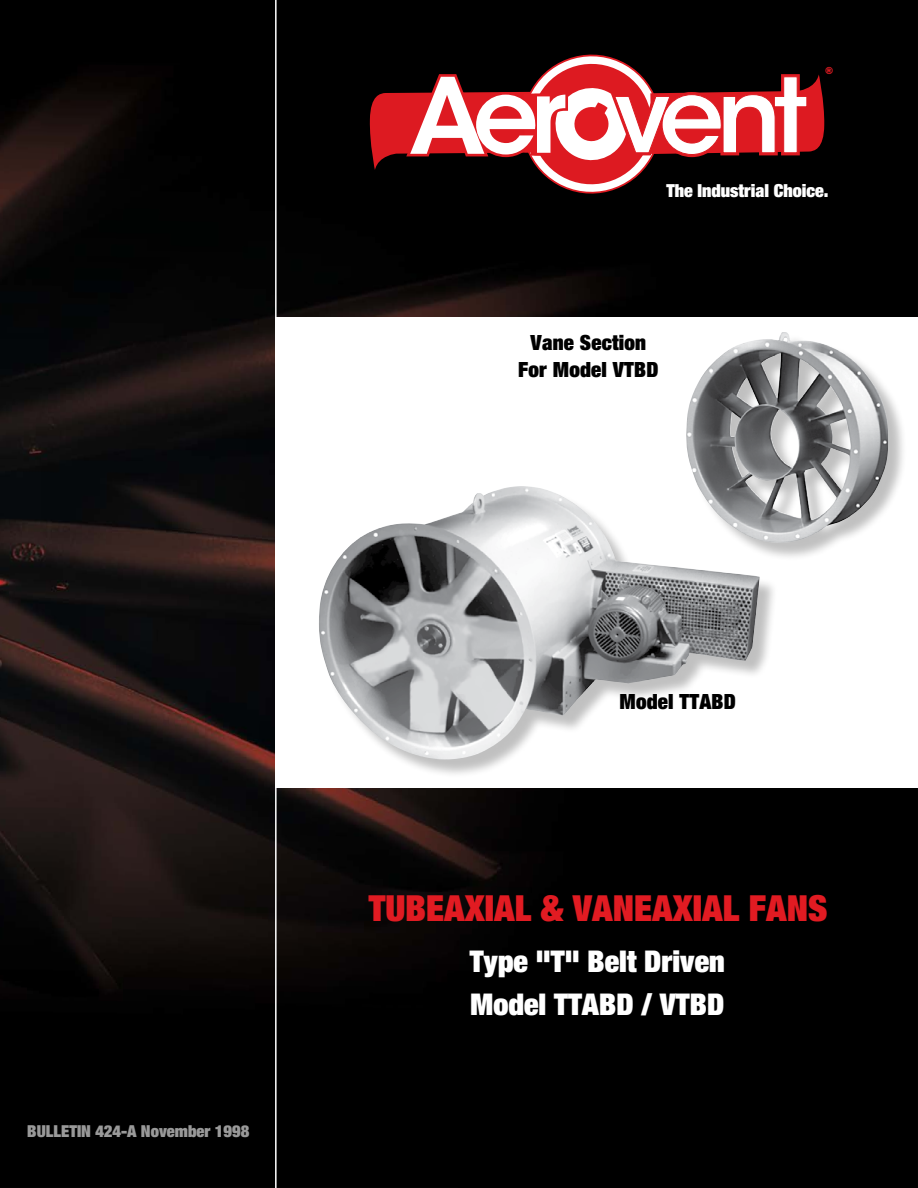
<style>
.page{position:relative;width:918px;height:1188px;background:#fff}
.page>*{position:absolute;margin:0;border:0;box-sizing:border-box;transform-origin:0 0}
.t1{font:900 expanded 36px "Helvetica Neue";color:#e11b22}
.t2{font:900 expanded 30px/42.5px "Helvetica Neue";color:#fff}
.t3{font:900 expanded 21px/27px "Helvetica Neue";letter-spacing:.01em;color:#000;text-align:center}
.t4{font:900 expanded 18px "Helvetica Neue";color:#fff}
.t5{font:900 expanded 16.5px "Helvetica Neue";color:#fff}
.t6{font:800 10.5px "Franklin Gothic";color:#e11b22}
</style>
<div class="page">
<img style="left:0;top:0;width:918px;height:1188px">
<svg style="left:370px;top:55px;width:455px;height:139px"></svg>
<hr style="left:275px;top:0;width:2px;height:1188px;background:#fff">
<div style="left:275px;top:318px;width:643px;height:470px;background:#fff"></div>
<div style="left:321px;top:488px;width:458px;height:290px;background:#000;opacity:.25"></div>
<img style="left:319px;top:486px;width:441px;height:275px">
<div style="left:688px;top:334px;width:219px;height:228px;background:#000;opacity:.25"></div>
<img style="left:685px;top:332px;width:203px;height:213px">
<p class="t6" style="left:825px;top:64px;width:10px">®</p>
<p class="t4" style="left:666px;top:179px;width:163px">The Industrial Choice.</p>
<p class="t3" style="left:518px;top:328px;width:142px">Vane Section<br>For Model VTBD</p>
<p class="t5" style="left:27px;top:1121px;width:224px">BULLETIN 424-A November 1998</p>
<p class="t3" style="left:619px;top:688px;width:118px">Model TTABD</p>
<h1 class="t1" style="left:369px;top:885px;width:460px">TUBEAXIAL &amp; VANEAXIAL FANS</h1>
<h2 class="t2" style="left:470px;top:940px;width:256px">Type "T" Belt Driven<br>Model TTABD / VTBD</h2>
</div>
